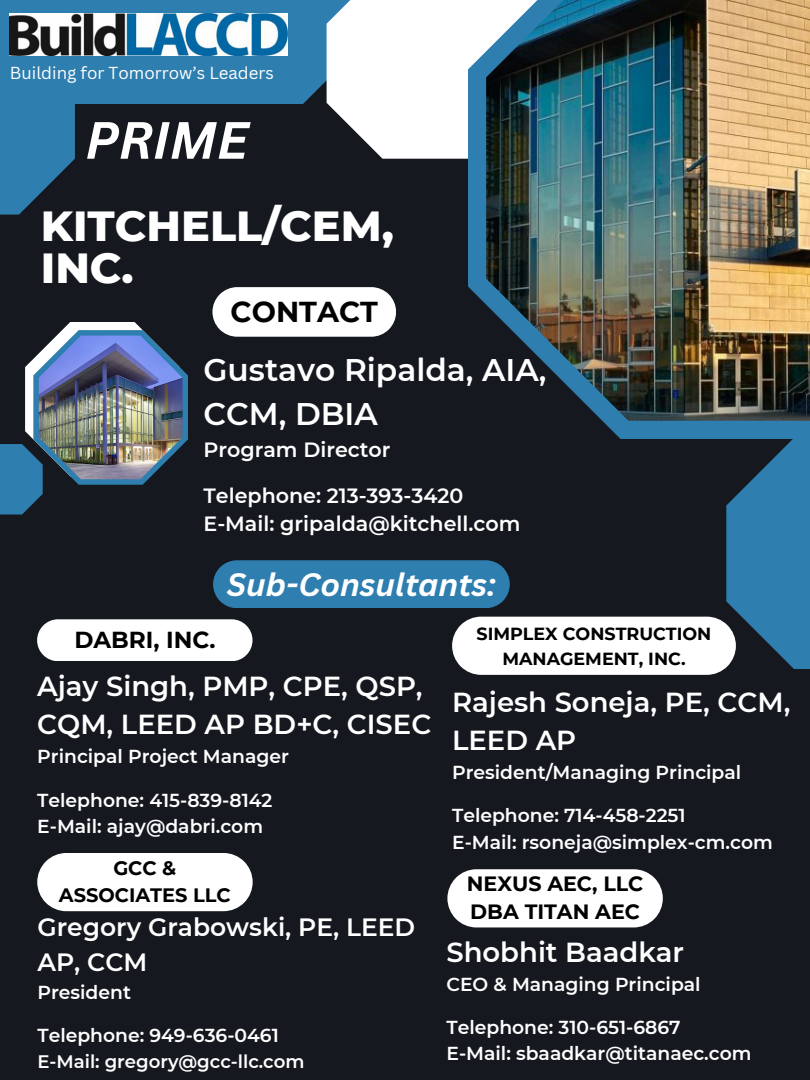
<style>
.page{position:relative;width:810px;height:1080px;background:#15191f}
.page>*{position:absolute;margin:0;border:0;box-sizing:border-box;transform-origin:0 0}
.t1{font:italic 700 51.25px "Canva Sans";color:#fff}
.t2{font:800 42.94px/41.8px "Montserrat";color:#fff}
.t3{font:italic 700 31.5px "Canva Sans";color:#fff}
.t4{font:600 31.25px/43.6px "Montserrat";color:#fff}
.t5{font:700 28.75px "Montserrat";color:#000}
.t6{font:600 27.5px/38.4px "Montserrat";color:#fff}
.t7{font:600 25px/34.7px "Montserrat";color:#fff}
.t8{font:700 23.12px "Montserrat";color:#000}
.t9{font:600 20.62px "Montserrat";color:#fff}
.t10{font:700 20.62px/28.6px "Montserrat";color:#000}
.t11{font:700 19.38px/26.8px "Montserrat";color:#000;text-align:center}
.t12{font:600 18.75px "Montserrat";color:#fff}
.t13{font:600 18.12px "Montserrat";color:#fff}
.t14{font:700 17.5px/24.4px "Montserrat";color:#000;text-align:center}
.t15{font:16.88px "Canva Sans";color:#fff}
</style>
<div class="page">
<svg style="left:0;top:104px;width:75px;height:111px;fill:#2e7fb0"></svg>
<div style="left:0;top:0;width:359px;height:104px;background:#2e7fb0"></div>
<svg style="left:327px;top:0;width:141px;height:159px;fill:#fff"></svg>
<svg style="left:726px;top:439px;width:84px;height:230px;fill:#2e7fb0"></svg>
<svg style="left:468px;top:0;width:342px;height:439px;fill:#2e7fb0"></svg>
<img style="left:486px;top:0;width:324px;height:421px">
<svg style="left:25px;top:322px;width:163px;height:163px"></svg>
<img style="left:39px;top:336px;width:144px;height:143px">
<div style="left:0;top:444px;width:43px;height:70px;background:#2e7fb0"></div>
<svg style="left:212px;top:287px;width:184px;height:50px"></svg>
<img style="left:10px;top:13px;width:277px;height:42px">
<div style="left:37px;top:619px;width:216px;height:42px;background:#fff;border-radius:21px"></div>
<div style="left:37px;top:853px;width:216px;height:58px;background:#fff"></div>
<svg style="left:447px;top:869px;width:216px;height:58px"></svg>
<div style="left:452px;top:617px;width:284px;height:58px;background:#fff"></div>
<div style="left:213px;top:560px;width:297px;height:48px;background:#2e7fb0"></div>
<h4 class="t15" style="left:10px;top:61px;width:265px">Building for Tomorrow’s Leaders</h4>
<p class="t1" style="left:85px;top:104px;width:164px">PRIME</p>
<p class="t2" style="left:41px;top:205px;width:355px">KITCHELL/CEM,<br>INC.</p>
<p class="t5" style="left:231px;top:294px;width:149px">CONTACT</p>
<h1 class="t4" style="left:204px;top:348px;width:344px">Gustavo Ripalda, AIA,<br>CCM, DBIA</h1>
<h1 class="t9" style="left:204px;top:437px;width:189px">Program Director</h1>
<h2 class="t9" style="left:204px;top:483px;width:261px">Telephone: 213-393-3420</h2>
<h3 class="t9" style="left:204px;top:511px;width:318px">E-Mail: gripalda@kitchell.com</h3>
<p class="t3" style="left:227px;top:563px;width:270px">Sub-Consultants:</p>
<p class="t8" style="left:74px;top:626px;width:143px">DABRI, INC.</p>
<p class="t6" style="left:37px;top:667px;width:396px">Ajay Singh, PMP, CPE, QSP,<br>CQM, LEED AP BD+C, CISEC</p>
<p class="t12" style="left:37px;top:745px;width:253px">Principal Project Manager</p>
<h4 class="t12" style="left:37px;top:788px;width:237px">Telephone: 415-839-8142</h4>
<p class="t12" style="left:37px;top:815px;width:227px">E-Mail: ajay@dabri.com</p>
<h6 class="t11" style="left:59px;top:855px;width:173px">GCC &amp;<br>ASSOCIATES LLC</h6>
<h5 class="t7" style="left:37px;top:910px;width:379px">Gregory Grabowski, PE, LEED<br>AP, CCM</h5>
<h5 class="t12" style="left:37px;top:981px;width:95px">President</h5>
<p class="t12" style="left:37px;top:1024px;width:243px">Telephone: 949-636-0461</p>
<p class="t13" style="left:37px;top:1051px;width:269px">E-Mail: gregory@gcc-llc.com</p>
<h5 class="t14" style="left:477px;top:622px;width:236px">SIMPLEX CONSTRUCTION<br>MANAGEMENT, INC.</h5>
<p class="t6" style="left:452px;top:683px;width:340px">Rajesh Soneja, PE, CCM,<br>LEED AP</p>
<p class="t12" style="left:452px;top:761px;width:291px">President/Managing Principal</p>
<p class="t12" style="left:452px;top:804px;width:235px">Telephone: 714-458-2251</p>
<p class="t12" style="left:452px;top:830px;width:322px">E-Mail: rsoneja@simplex-cm.com</p>
<p class="t10" style="left:467px;top:869px;width:178px">NEXUS AEC, LLC<br>DBA TITAN AEC</p>
<p class="t6" style="left:446px;top:933px;width:239px">Shobhit Baadkar</p>
<p class="t12" style="left:446px;top:972px;width:256px">CEO &amp; Managing Principal</p>
<p class="t12" style="left:446px;top:1016px;width:236px">Telephone: 310-651-6867</p>
<p class="t12" style="left:446px;top:1042px;width:307px">E-Mail: sbaadkar@titanaec.com</p>
</div>
